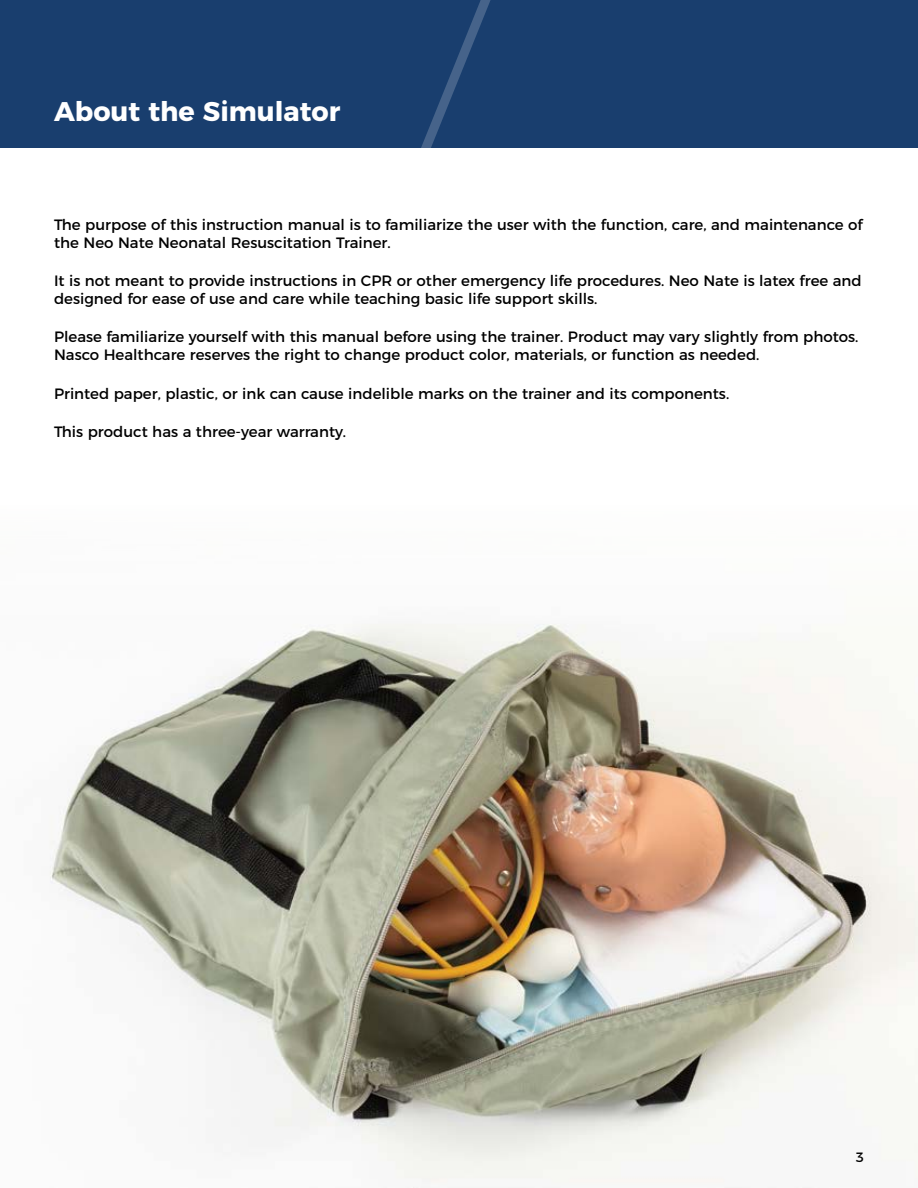
<style>
.page{position:relative;width:918px;height:1188px;background:#fff}
.page>*{position:absolute;margin:0;border:0;box-sizing:border-box;transform-origin:0 0}
.t1{font:700 27px "Montserrat";color:#fff}
.t2{font:15px/18px "Montserrat";color:#000}
.t3{font:13.5px "Montserrat";color:#000}
</style>
<div class="page">
<div style="left:0;top:0;width:918px;height:148px;background:#193e6e"></div>
<svg style="left:421px;top:0;width:70px;height:148px"></svg>
<img style="left:49px;top:623px;width:869px;height:565px">
<h1 class="t1" style="left:54px;top:89px;width:288px">About the Simulator</h1>
<p class="t2" style="left:54px;top:214px;width:810px">The purpose of this instruction manual is to familiarize the user with the function, care, and maintenance of the Neo Nate Neonatal Resuscitation Trainer.</p>
<p class="t2" style="left:54px;top:271px;width:809px">It is not meant to provide instructions in CPR or other emergency life procedures. Neo Nate is latex free and designed for ease of use and care while teaching basic life support skills.</p>
<p class="t2" style="left:54px;top:327px;width:805px">Please familiarize yourself with this manual before using the trainer. Product may vary slightly from photos.<br>Nasco Healthcare reserves the right to change product color, materials, or function as needed.</p>
<p class="t2" style="left:54px;top:383px;width:675px">Printed paper, plastic, or ink can cause indelible marks on the trainer and its components.</p>
<p class="t2" style="left:54px;top:421px;width:292px">This product has a three-year warranty.</p>
<p class="t3" style="left:856px;top:1147px;width:10px">3</p>
</div>
